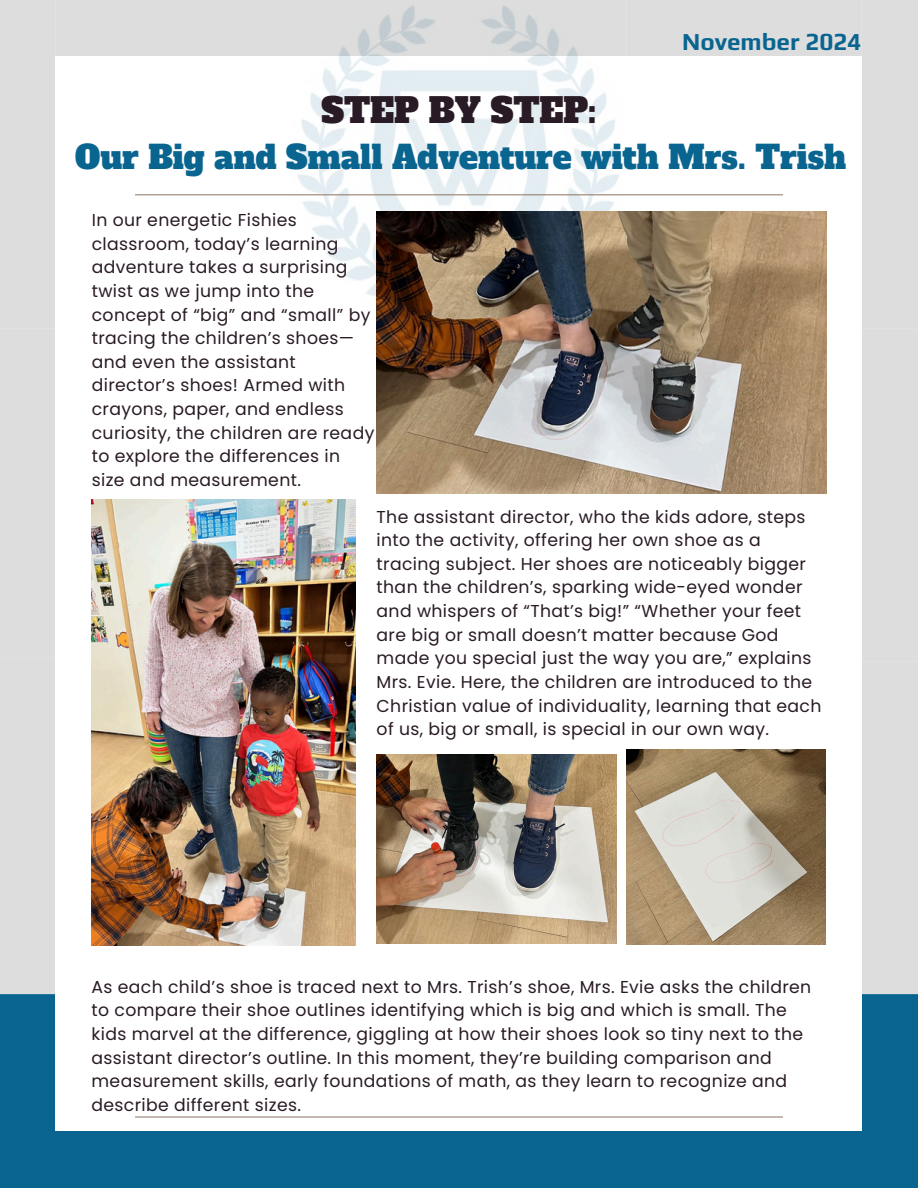
<style>
.page{position:relative;width:918px;height:1188px;background:#fff}
.page>*{position:absolute;margin:0;border:0;box-sizing:border-box;transform-origin:0 0}
.t1{font:33.75px "Alfa Slab One";letter-spacing:-.005em;color:#291b25}
.t2{font:31.8px "Alfa Slab One";color:#096590}
.t3{font:700 24.3px "Play";color:#096590}
.t4{font:17.25px/23.7px "Poppins";letter-spacing:.02em;color:#291b25}
</style>
<div class="page">
<div style="left:0;top:994px;width:918px;height:194px;background:#096590"></div>
<div style="left:56px;top:57px;width:806px;height:1074px;background:#fff"></div>
<hr style="left:135px;top:1116px;width:648px;height:2px;background:#968174">
<div style="left:0;top:0;width:56px;height:995px;background:#ddd"></div>
<div style="left:862px;top:0;width:56px;height:995px;background:#ddd"></div>
<img style="left:291px;top:0;width:335px;height:328px">
<hr style="left:135px;top:194px;width:648px;height:1px;background:#968174">
<img style="left:377px;top:755px;width:239px;height:189px">
<img style="left:627px;top:749px;width:199px;height:196px">
<img style="left:92px;top:500px;width:263px;height:445px">
<img style="left:377px;top:211px;width:450px;height:283px">
<h3 class="t1" style="left:322px;top:88px;width:276px">STEP BY STEP:</h3>
<p class="t3" style="left:682px;top:27px;width:181px">November 2024</p>
<p class="t2" style="left:75px;top:136px;width:773px">Our Big and Small Adventure with Mrs. Trish</p>
<p class="t4" style="left:92px;top:208px;width:284px">In our energetic Fishies classroom, today’s learning adventure takes a surprising twist as we jump into the concept of “big” and “small” by tracing the children’s shoes— and even the assistant director’s shoes! Armed with crayons, paper, and endless curiosity, the children are ready to explore the differences in size and measurement.</p>
<p class="t4" style="left:377px;top:505px;width:446px">The assistant director, who the kids adore, steps into the activity, offering her own shoe as a tracing subject. Her shoes are noticeably bigger than the children’s, sparking wide-eyed wonder and whispers of “That’s big!” “Whether your feet are big or small doesn’t matter because God made you special just the way you are,” explains Mrs. Evie. Here, the children are introduced to the Christian value of individuality, learning that each of us, big or small, is special in our own way.</p>
<p class="t4" style="left:92px;top:975px;width:721px">As each child’s shoe is traced next to Mrs. Trish’s shoe, Mrs. Evie asks the children to compare their shoe outlines identifying which is big and which is small. The kids marvel at the difference, giggling at how their shoes look so tiny next to the assistant director’s outline. In this moment, they’re building comparison and measurement skills, early foundations of math, as they learn to recognize and describe different sizes.</p>
</div>
